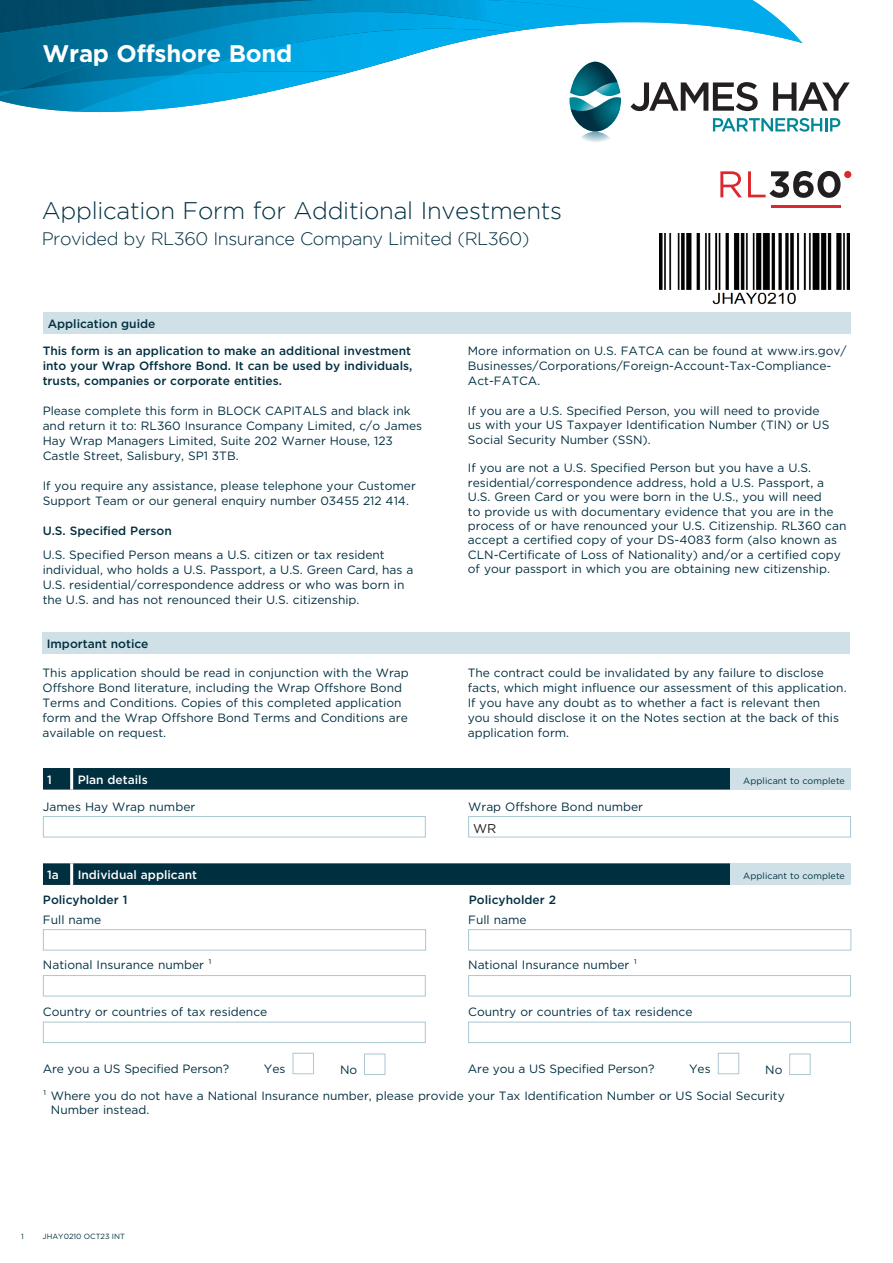
<style>
.page{position:relative;width:893px;height:1263px;background:#fff}
.page>*{position:absolute;margin:0;border:0;box-sizing:border-box;transform-origin:0 0}
.t1{font:300 24px "Gotham";letter-spacing:-.01em;color:#002f40}
.t2{font:700 24px "Gotham";letter-spacing:-.01em;color:#fff}
.t3{font:300 18px "Gotham";letter-spacing:-.025em;color:#002f40}
.t4{font:12.75px "Gotham";color:#231f20}
.t5{font:12px/15px "Gotham";color:#002f40}
.t6{font:500 12px/15px "Gotham";color:#002f40;text-align:justify}
.t7{font:500 12px "Gotham";color:#fff}
.t8{font:9px "Gotham";letter-spacing:.01em;color:#002f40}
.t9{font:7.5px "Gotham";color:#002f40}
</style>
<div class="page">
<img style="left:0;top:92px;width:76px;height:20px">
<img style="left:76px;top:92px;width:192px;height:20px">
<img style="left:0;top:33px;width:277px;height:59px">
<img style="left:16px;top:33px;width:278px;height:57px">
<img style="left:177px;top:33px;width:117px;height:42px">
<img style="left:693px;top:0;width:89px;height:22px">
<img style="left:680px;top:0;width:13px;height:22px">
<img style="left:0;top:0;width:680px;height:33px">
<div style="left:43px;top:313px;width:808px;height:21px;background:#d0e0e7"></div>
<svg style="left:294px;top:22px;width:556px;height:120px"></svg>
<hr style="left:771px;top:205px;width:70px;height:2px;background:#dc272d">
<div style="left:844px;top:171px;width:7px;height:7px;background:#dc272d;border-radius:50%"></div>
<svg style="left:720px;top:171px;width:121px;height:27px"></svg>
<div style="left:43px;top:768px;width:688px;height:22px;background:#002f40"></div>
<div style="left:731px;top:768px;width:120px;height:22px;background:#d0e0e7"></div>
<hr style="left:70px;top:768px;width:3px;height:22px;background:#fff">
<div style="left:43px;top:816px;width:383px;height:21px;background:#fff;border:1px solid #aac7d2"></div>
<div style="left:468px;top:816px;width:383px;height:21px;border:1px solid #aac7d2"></div>
<svg style="left:43px;top:863px;width:688px;height:22px;background:#043243"></svg>
<div style="left:731px;top:863px;width:120px;height:22px;background:#d0e0e7"></div>
<hr style="left:70px;top:863px;width:3px;height:22px;background:#fff">
<div style="left:43px;top:929px;width:383px;height:21px;background:#fff;border:1px solid #aac7d2"></div>
<div style="left:43px;top:975px;width:383px;height:21px;background:#fff;border:1px solid #aac7d2"></div>
<div style="left:43px;top:1022px;width:383px;height:21px;background:#fff;border:1px solid #aac7d2"></div>
<div style="left:293px;top:1053px;width:21px;height:21px;background:#fff;border:1px solid #aac7d2"></div>
<div style="left:364px;top:1054px;width:21px;height:21px;background:#fff;border:1px solid #aac7d2"></div>
<div style="left:468px;top:929px;width:383px;height:21px;background:#fff;border:1px solid #aac7d2"></div>
<div style="left:468px;top:975px;width:383px;height:21px;background:#fff;border:1px solid #aac7d2"></div>
<div style="left:468px;top:1022px;width:383px;height:21px;background:#fff;border:1px solid #aac7d2"></div>
<div style="left:718px;top:1053px;width:21px;height:21px;background:#fff;border:1px solid #aac7d2"></div>
<div style="left:789px;top:1054px;width:22px;height:21px;background:#fff;border:1px solid #aac7d2"></div>
<img style="left:659px;top:233px;width:191px;height:72px">
<div style="left:43px;top:632px;width:807px;height:22px;background:#d0e0e7"></div>
<h1 class="t2" style="left:43px;top:37px;width:251px">Wrap Offshore Bond</h1>
<h1 class="t1" style="left:42px;top:197px;width:522px">Application Form for Additional Investments</h1>
<h2 class="t3" style="left:42px;top:229px;width:489px">Provided by RL360 Insurance Company Limited (RL360)</h2>
<p class="t6" style="left:48px;top:316px;width:109px">Application guide</p>
<p class="t6" style="left:43px;top:343px;width:371px">This form is an application to make an additional investment into your Wrap Offshore Bond. It can be used by individuals, trusts, companies or corporate entities.</p>
<p class="t5" style="left:43px;top:403px;width:381px">Please complete this form in BLOCK CAPITALS and black ink and return it to: RL360 Insurance Company Limited, c/o James Hay Wrap Managers Limited, Suite 202 Warner House, 123<br>Castle Street, Salisbury, SP1 3TB.</p>
<p class="t5" style="left:43px;top:478px;width:375px">If you require any assistance, please telephone your Customer<br>Support Team or our general enquiry number 03455 212 414.</p>
<p class="t6" style="left:43px;top:523px;width:131px">U.S. Specified Person</p>
<p class="t5" style="left:43px;top:547px;width:372px">U.S. Specified Person means a U.S. citizen or tax resident individual, who holds a U.S. Passport, a U.S. Green Card, has a U.S. residential/correspondence address or who was born in the U.S. and has not renounced their U.S. citizenship.</p>
<p class="t5" style="left:468px;top:343px;width:380px">More information on U.S. FATCA can be found at www.irs.gov/<br>Businesses/Corporations/Foreign-Account-Tax-Compliance-<br>Act-FATCA.</p>
<p class="t5" style="left:468px;top:403px;width:363px;line-height:14.4px">If you are a U.S. Specified Person, you will need to provide us with your US Taxpayer Identification Number (TIN) or US<br>Social Security Number (SSN).</p>
<p class="t5" style="left:468px;top:461px;width:380px;line-height:14.4px">If you are not a U.S. Specified Person but you have a U.S. residential/correspondence address, hold a U.S. Passport, a U.S. Green Card or you were born in the U.S., you will need<br>to provide us with documentary evidence that you are in the process of or have renounced your U.S. Citizenship. RL360 can accept a certified copy of your DS-4083 form (also known as CLN-Certificate of Loss of Nationality) and/or a certified copy of your passport in which you are obtaining new citizenship.</p>
<p class="t6" style="left:47px;top:636px;width:103px">Important notice</p>
<p class="t5" style="left:43px;top:665px;width:368px">This application should be read in conjunction with the Wrap Offshore Bond literature, including the Wrap Offshore Bond Terms and Conditions. Copies of this completed application form and the Wrap Offshore Bond Terms and Conditions are available on request.</p>
<p class="t5" style="left:468px;top:665px;width:380px">The contract could be invalidated by any failure to disclose facts, which might influence our assessment of this application.<br>If you have any doubt as to whether a fact is relevant then<br>you should disclose it on the Notes section at the back of this application form.</p>
<p class="t7" style="left:47px;top:771px;width:6px">1</p>
<p class="t7" style="left:78px;top:771px;width:72px">Plan details</p>
<p class="t8" style="left:743px;top:775px;width:103px">Applicant to complete</p>
<p class="t5" style="left:43px;top:799px;width:154px">James Hay Wrap number</p>
<p class="t5" style="left:468px;top:799px;width:176px">Wrap Offshore Bond number</p>
<p class="t4" style="left:473px;top:820px;width:25px">WR</p>
<p class="t7" style="left:47px;top:867px;width:13px">1a</p>
<p class="t7" style="left:78px;top:867px;width:121px">Individual applicant</p>
<p class="t8" style="left:743px;top:870px;width:103px">Applicant to complete</p>
<p class="t6" style="left:43px;top:892px;width:86px">Policyholder 1</p>
<p class="t6" style="left:469px;top:892px;width:89px">Policyholder 2</p>
<p class="t5" style="left:43px;top:912px;width:60px">Full name</p>
<p class="t5" style="left:43px;top:957px;width:170px">National Insurance number ¹</p>
<p class="t5" style="left:43px;top:1004px;width:226px">Country or countries of tax residence</p>
<p class="t5" style="left:468px;top:912px;width:60px">Full name</p>
<p class="t5" style="left:468px;top:957px;width:170px">National Insurance number ¹</p>
<p class="t5" style="left:468px;top:1004px;width:226px">Country or countries of tax residence</p>
<p class="t5" style="left:43px;top:1061px;width:188px">Are you a US Specified Person?</p>
<p class="t5" style="left:264px;top:1061px;width:23px">Yes</p>
<p class="t5" style="left:468px;top:1061px;width:188px">Are you a US Specified Person?</p>
<p class="t5" style="left:689px;top:1061px;width:23px">Yes</p>
<p class="t5" style="left:765px;top:1062px;width:19px">No</p>
<p class="t5" style="left:43px;top:1056px;width:743px;line-height:25.8px;text-indent:297px">No<br>¹ Where you do not have a National Insurance number, please provide your Tax Identification Number or US Social Security</p>
<p class="t5" style="left:51px;top:1102px;width:100px">Number instead.</p>
<p class="t9" style="left:21px;top:1232px;width:4px">1</p>
<p class="t9" style="left:43px;top:1232px;width:84px">JHAY0210 OCT23 INT</p>
</div>
